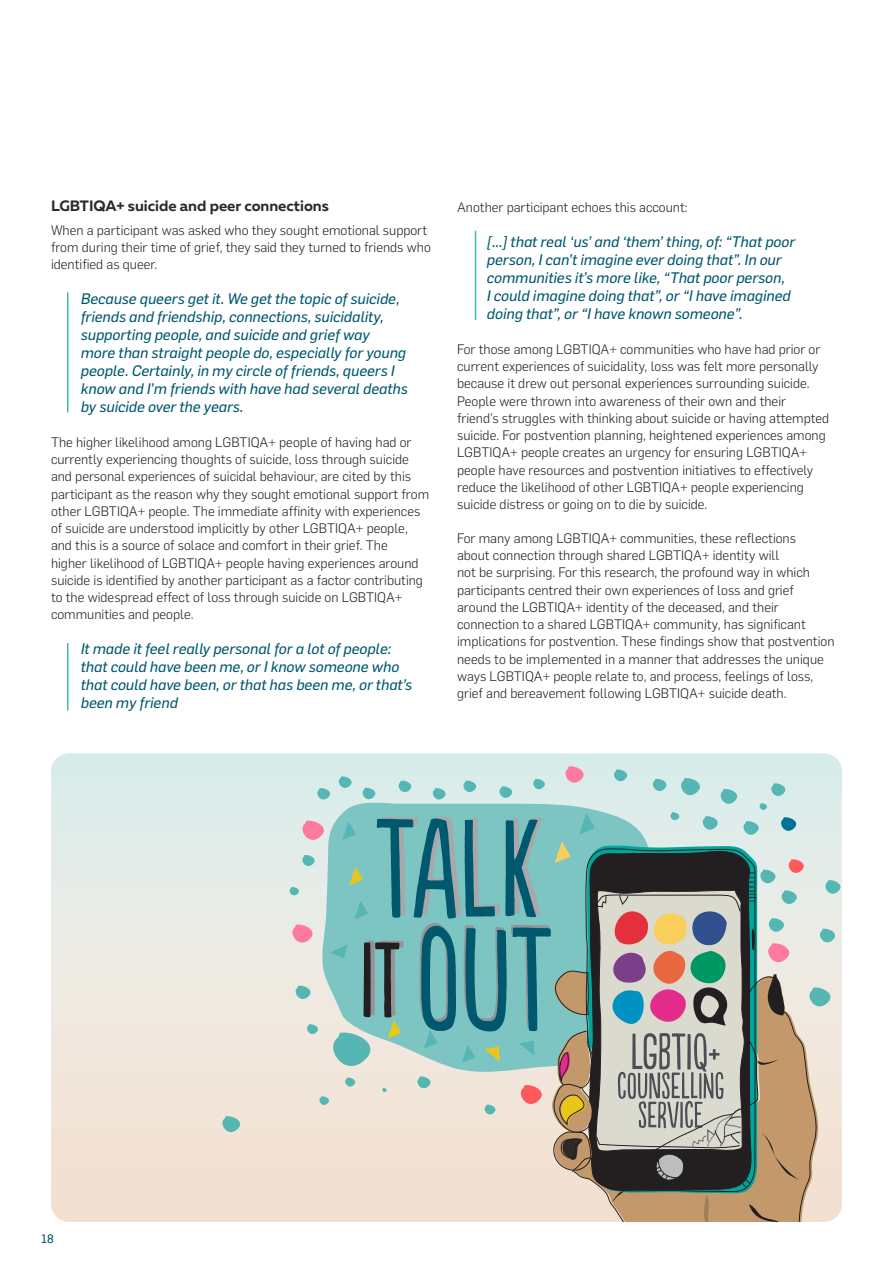
<style>
.page{position:relative;width:893px;height:1263px;background:#fff}
.page>*{position:absolute;margin:0;border:0;box-sizing:border-box;transform-origin:0 0}
.Break_out_quote{font:italic 15px/18px "Flama Basic";color:#00586f}
.t1{font:700 15px "Muller";color:#2e2926}
.Body_Copy{font:300 13.5px/17.2px "Flama";color:#231f20}
.t2{font:12px "Flama Basic";color:#00586f}
</style>
<div class="page">
<hr style="left:67px;top:292px;width:1px;height:120px;background:#39beae">
<hr style="left:67px;top:643px;width:1px;height:68px;background:#39beae">
<hr style="left:475px;top:231px;width:1px;height:89px;background:#39beae">
<svg style="left:51px;top:753px;width:790px;height:469px;background:#e9e8e0"></svg>
<svg style="left:217px;top:1115px;width:30px;height:22px"></svg>
<svg style="left:286px;top:765px;width:556px;height:457px;background:#acc3be"></svg>
<svg style="left:572px;top:974px;width:263px;height:248px;background:#a59c8c"></svg>
<h5 class="t1" style="left:51px;top:196px;width:279px">LGBTIQA+ suicide and peer connections</h5>
<p class="Body_Copy" style="left:51px;top:220px;width:381px">When a participant was asked who they sought emotional support from during their time of grief, they said they turned to friends who identified as queer.</p>
<p class="Break_out_quote" style="left:81px;top:288px;width:329px">Because queers get it. We get the topic of suicide, friends and friendship, connections, suicidality, supporting people, and suicide and grief way more than straight people do, especially for young people. Certainly, in my circle of friends, queers I know and I’m friends with have had several deaths by suicide over the years.</p>
<p class="Body_Copy" style="left:51px;top:433px;width:380px">The higher likelihood among LGBTIQA+ people of having had or currently experiencing thoughts of suicide, loss through suicide and personal experiences of suicidal behaviour, are cited by this participant as the reason why they sought emotional support from other LGBTIQA+ people. The immediate affinity with experiences of suicide are understood implicitly by other LGBTIQA+ people, and this is a source of solace and comfort in their grief. The<br>higher likelihood of LGBTIQA+ people having experiences around suicide is identified by another participant as a factor contributing to the widespread effect of loss through suicide on LGBTIQA+ communities and people.</p>
<p class="Break_out_quote" style="left:81px;top:639px;width:333px">It made it feel really personal for a lot of people: that could have been me, or I know someone who that could have been, or that has been me, or that’s been my friend</p>
<p class="Body_Copy" style="left:457px;top:198px;width:232px">Another participant echoes this account:</p>
<p class="Break_out_quote" style="left:487px;top:231px;width:310px">[…] that real ‘us’ and ‘them’ thing, of: “That poor person, I can’t imagine ever doing that”. In our communities it’s more like, “That poor person,<br>I could imagine doing that”, or “I have imagined doing that”, or “I have known someone”.</p>
<p class="Body_Copy" style="left:457px;top:340px;width:374px">For those among LGBTIQA+ communities who have had prior or current experiences of suicidality, loss was felt more personally because it drew out personal experiences surrounding suicide.<br>People were thrown into awareness of their own and their friend’s struggles with thinking about suicide or having attempted suicide. For postvention planning, heightened experiences among LGBTIQA+ people creates an urgency for ensuring LGBTIQA+ people have resources and postvention initiatives to effectively reduce the likelihood of other LGBTIQA+ people experiencing suicide distress or going on to die by suicide.</p>
<p class="Body_Copy" style="left:457px;top:529px;width:379px">For many among LGBTIQA+ communities, these reflections<br>about connection through shared LGBTIQA+ identity will<br>not be surprising. For this research, the profound way in which participants centred their own experiences of loss and grief around the LGBTIQA+ identity of the deceased, and their connection to a shared LGBTIQA+ community, has significant implications for postvention. These findings show that postvention needs to be implemented in a manner that addresses the unique ways LGBTIQA+ people relate to, and process, feelings of loss, grief and bereavement following LGBTIQA+ suicide death.</p>
<p class="t2" style="left:41px;top:1230px;width:14px">18</p>
</div>
